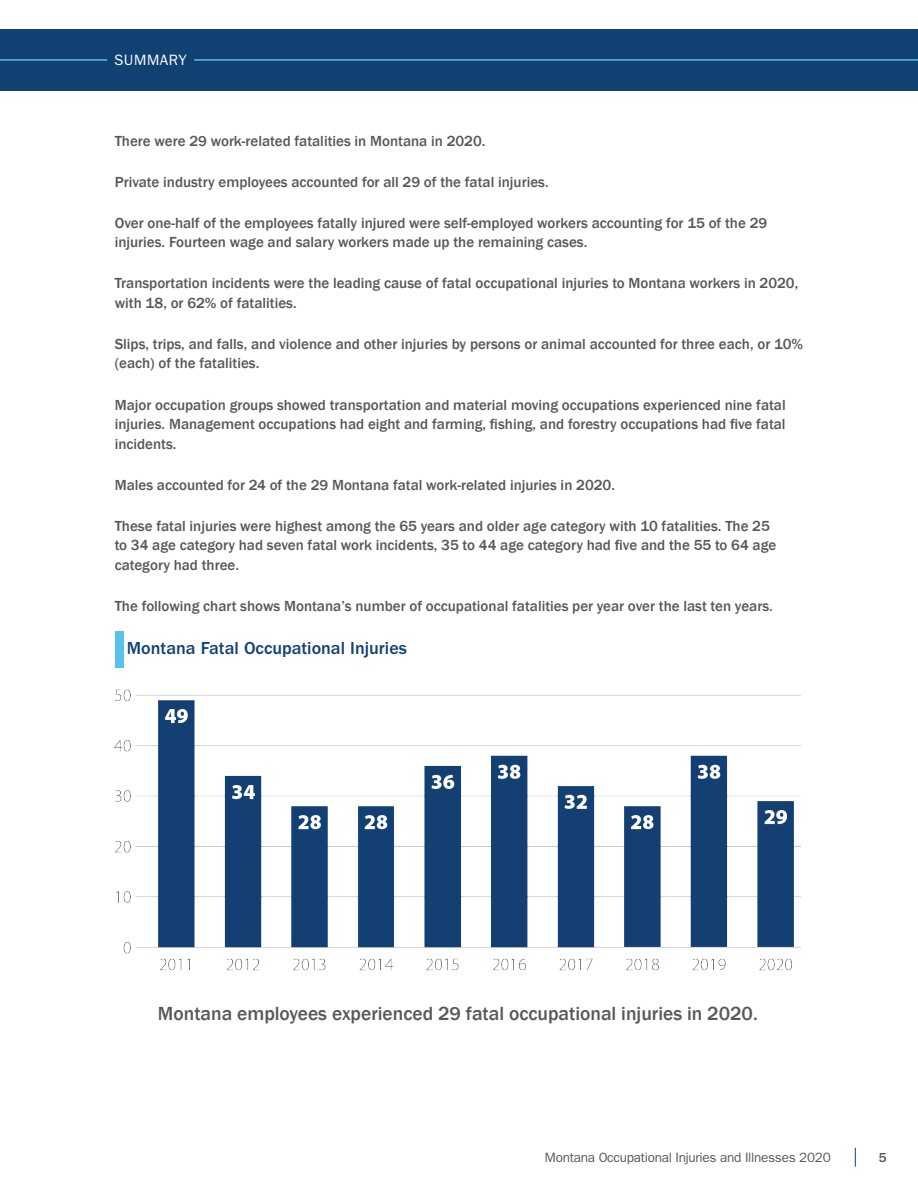
<style>
.page{position:relative;width:918px;height:1188px;background:#fff}
.page>*{position:absolute;margin:0;border:0;box-sizing:border-box;transform-origin:0 0}
.Master_Pub_Title{font:500 19.5px "Franklin Gothic";color:#57585a}
.Figure_Title{font:500 18px "ITC Franklin Gothic Std";color:#114073}
.SOII_Body_Text{font:500 15px/19.5px "Franklin Gothic";color:#57585a}
.section_overview{font:15px "ITC Franklin Gothic Std";letter-spacing:.04em;color:#fff}
.t1{font:13.5px "ITC Franklin Gothic Std";letter-spacing:-.02em;color:#57585a}
.t2{font:500 13.5px "ITC Franklin Gothic Std";color:#57585a}
</style>
<div class="page">
<svg style="left:855px;top:1148px;width:1px;height:19px"></svg>
<div style="left:0;top:29px;width:918px;height:62px;background:#114073"></div>
<hr style="left:194px;top:59px;width:724px;height:2px;background:#57c2ee">
<hr style="left:0;top:59px;width:107px;height:2px;background:#57c2ee">
<div style="left:115px;top:631px;width:8px;height:37px;background:#57c2ee"></div>
<img style="left:115px;top:689px;width:686px;height:282px">
<h1 class="section_overview" style="left:114px;top:51px;width:74px">SUMMARY</h1>
<p class="SOII_Body_Text" style="left:115px;top:131px;width:372px">There were 29 work-related fatalities in Montana in 2020.</p>
<p class="SOII_Body_Text" style="left:115px;top:172px;width:435px">Private industry employees accounted for all 29 of the fatal injuries.</p>
<p class="SOII_Body_Text" style="left:115px;top:213px;width:654px">Over one-half of the employees fatally injured were self-employed workers accounting for 15 of the 29 injuries. Fourteen wage and salary workers made up the remaining cases.</p>
<p class="SOII_Body_Text" style="left:115px;top:274px;width:685px">Transportation incidents were the leading cause of fatal occupational injuries to Montana workers in 2020, with 18, or 62% of fatalities.</p>
<p class="SOII_Body_Text" style="left:115px;top:334px;width:690px">Slips, trips, and falls, and violence and other injuries by persons or animal accounted for three each, or 10% (each) of the fatalities.</p>
<p class="SOII_Body_Text" style="left:115px;top:395px;width:672px;text-align:justify">Major occupation groups showed transportation and material moving occupations experienced nine fatal injuries. Management occupations had eight and farming, fishing, and forestry occupations had five fatal incidents.</p>
<p class="SOII_Body_Text" style="left:115px;top:475px;width:502px">Males accounted for 24 of the 29 Montana fatal work-related injuries in 2020.</p>
<p class="SOII_Body_Text" style="left:115px;top:516px;width:663px">These fatal injuries were highest among the 65 years and older age category with 10 fatalities. The 25 to 34 age category had seven fatal work incidents, 35 to 44 age category had five and the 55 to 64 age category had three.</p>
<p class="SOII_Body_Text" style="left:115px;top:596px;width:660px">The following chart shows Montana’s number of occupational fatalities per year over the last ten years.</p>
<p class="Figure_Title" style="left:127px;top:638px;width:282px">Montana Fatal Occupational Injuries</p>
<p class="Master_Pub_Title" style="left:158px;top:1002px;width:601px">Montana employees experienced 29 fatal occupational injuries in 2020.</p>
<p class="t1" style="left:545px;top:1150px;width:287px">Montana Occupational Injuries and Illnesses 2020</p>
<p class="t2" style="left:879px;top:1150px;width:9px">5</p>
</div>
